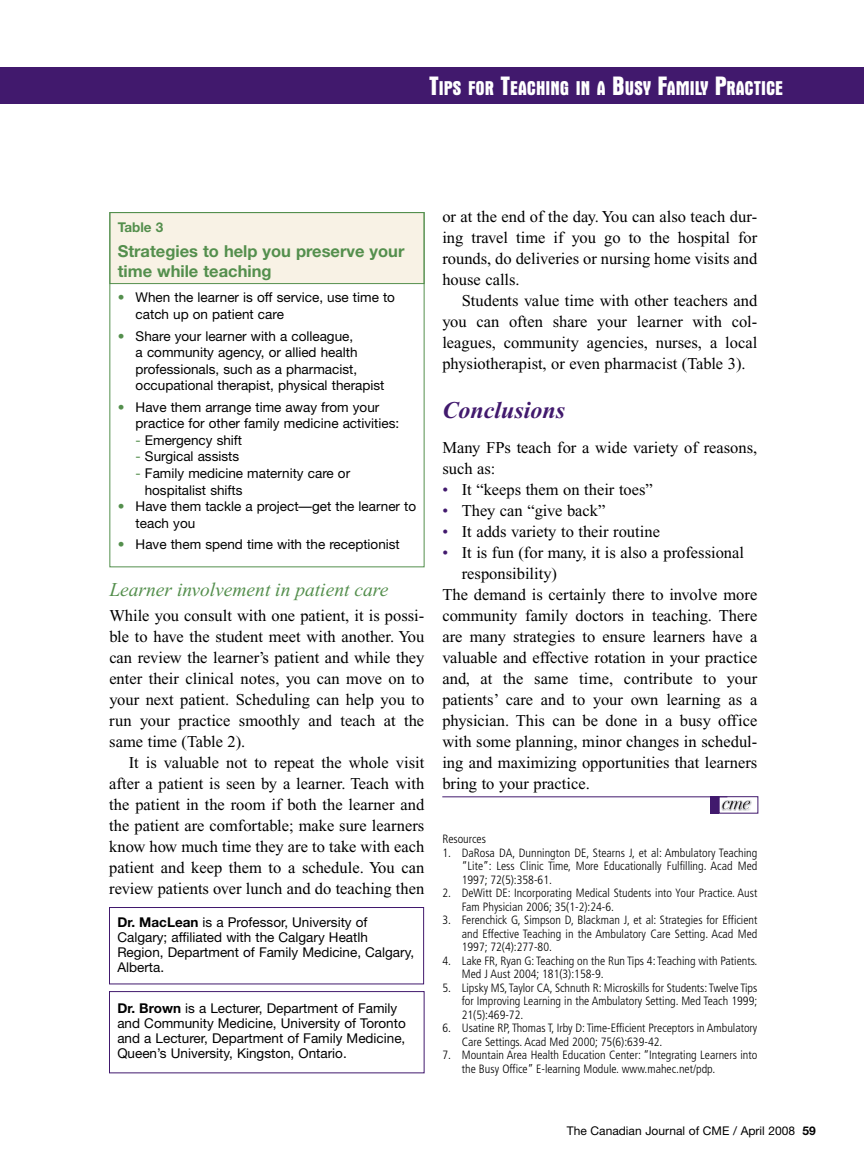
<style>
.page{position:relative;width:864px;height:1175px;background:#fff}
.page>*{position:absolute;margin:0;border:0;box-sizing:border-box;transform-origin:0 0}
.t1{font:italic 700 24px "Times New Roman";color:#41196d}
.t2{font:700 condensed 20.25px "Aurora BT";color:#fff}
.t3{font:italic 19.5px "Times New Roman";color:#548f4d}
.t4{font:16.5px/21px "Times New Roman";color:#000;text-align:justify}
.t5{font:700 16.5px/19.5px "Helvetica Neue";color:#548f4d}
.t6{font:13.5px/16.5px "Helvetica Neue";color:#000}
.t7{font:700 13.5px "Helvetica Neue";color:#548f4d}
.t8{font:300 condensed 12px/13.5px "Frutiger";color:#000}
.t9{font:12px "Helvetica Neue";color:#000}
.s1{font-size:27px}
.s2{color:#548f4d}
.s3{font-weight:700}
.s4{color:#41196d}
</style>
<div class="page">
<div style="left:0;top:68px;width:864px;height:36px;background:#41196d"></div>
<div style="left:109px;top:991px;width:315px;height:82px;border:1px solid #41196d"></div>
<div style="left:109px;top:907px;width:315px;height:77px;border:1px solid #41196d"></div>
<div style="left:110px;top:213px;width:314px;height:70px;background:#f8f2e5"></div>
<div style="left:109px;top:212px;width:315px;height:72px;border:1px solid #548f4d"></div>
<div style="left:719px;top:796px;width:39px;height:17px;border:1px solid #41196d"></div>
<img style="left:722px;top:800px;width:30px;height:10px">
<svg style="left:722px;top:801px;width:28px;height:8px"></svg>
<div style="left:711px;top:796px;width:8px;height:17px;background:#41196d"></div>
<hr style="left:442px;top:796px;width:285px;height:1px;background:#41196d">
<p class="t2" style="left:429px;top:76px;width:355px"><span class="s1">T</span>IPS FOR <span class="s1">T</span>EACHING IN A <span class="s1">B</span>USY <span class="s1">F</span>AMILY <span class="s1">P</span>RACTICE</p>
<p class="t2" style="left:757px;top:76px;width:27px">XXX</p>
<p class="t7" style="left:118px;top:222px;width:47px">Table 3</p>
<p class="t5" style="left:118px;top:243px;width:288px">Strategies to help you preserve your time while teaching</p>
<p class="t6" style="left:136px;top:290px;width:261px;text-indent:-18px"><span class="s2">•</span> When the learner is off service, use time to catch up on patient care</p>
<p class="t6" style="left:136px;top:329px;width:250px;text-indent:-18px"><span class="s2">•</span> Share your learner with a colleague,<br>a community agency, or allied health professionals, such as a pharmacist, occupational therapist, physical therapist</p>
<p class="t6" style="left:136px;top:400px;width:265px;text-indent:-18px"><span class="s2">•</span> Have them arrange time away from your practice for other family medicine activities:</p>
<p class="t6" style="left:136px;top:433px;width:108px"><span class="s2">-</span> Emergency shift</p>
<p class="t6" style="left:136px;top:450px;width:105px"><span class="s2">-</span> Surgical assists</p>
<p class="t6" style="left:145px;top:466px;width:207px;text-indent:-9px"><span class="s2">-</span> Family medicine maternity care or hospitalist shifts</p>
<p class="t6" style="left:136px;top:499px;width:282px;text-indent:-18px"><span class="s2">•</span> Have them tackle a project—get the learner to teach you</p>
<p class="t6" style="left:118px;top:537px;width:284px"><span class="s2">•</span> Have them spend time with the receptionist</p>
<p class="t3" style="left:109px;top:582px;width:280px">Learner involvement in patient care</p>
<p class="t4" style="left:109px;top:607px;width:316px">While you consult with one patient, it is possi&shy;ble to have the student meet with another. You can review the learner’s patient and while they enter their clinical notes, you can move on to your next patient. Scheduling can help you to run your practice smoothly and teach at the same time (Table 2).</p>
<p class="t4" style="left:109px;top:754px;width:316px;text-indent:19px">It is valuable not to repeat the whole visit after a patient is seen by a learner. Teach with the patient in the room if both the learner and the patient are comfortable; make sure learners know how much time they are to take with each patient and keep them to a schedule. You can review patients over lunch and do teaching then</p>
<p class="t6" style="left:117px;top:915px;width:298px;line-height:15px"><span class="s3">Dr. MacLean</span> is a Professor, University of Calgary; affiliated with the Calgary Heatlh Region, Department of Family Medicine, Calgary, Alberta.</p>
<p class="t6" style="left:117px;top:1002px;width:290px;line-height:15px"><span class="s3">Dr. Brown</span> is a Lecturer, Department of Family and Community Medicine, University of Toronto and a Lecturer, Department of Family Medicine, Queen’s University, Kingston, Ontario.</p>
<p class="t4" style="left:442px;top:208px;width:316px">or at the end of the day. You can also teach dur&shy;ing travel time if you go to the hospital for rounds, do deliveries or nursing home visits and house calls.</p>
<p class="t4" style="left:442px;top:292px;width:316px;text-indent:19px">Students value time with other teachers and you can often share your learner with col&shy;leagues, community agencies, nurses, a local physiotherapist, or even pharmacist (Table 3).</p>
<h1 class="t1" style="left:442px;top:402px;width:124px">Conclusions</h1>
<p class="t4" style="left:442px;top:439px;width:316px">Many FPs teach for a wide variety of reasons, such as:</p>
<p class="t4" style="left:442px;top:481px;width:212px"><span class="s4">•</span> It “keeps them on their toes”</p>
<p class="t4" style="left:442px;top:502px;width:165px"><span class="s4">•</span> They can “give back”</p>
<p class="t4" style="left:442px;top:523px;width:219px"><span class="s4">•</span> It adds variety to their routine</p>
<p class="t4" style="left:442px;top:544px;width:303px"><span class="s4">•</span> It is fun (for many, it is also a professional</p>
<p class="t4" style="left:462px;top:565px;width:97px">responsibility)</p>
<p class="t4" style="left:442px;top:586px;width:316px">The demand is certainly there to involve more</p>
<p class="t4" style="left:442px;top:607px;width:316px">community family doctors in teaching. There</p>
<p class="t4" style="left:442px;top:628px;width:316px">are many strategies to ensure learners have a</p>
<p class="t4" style="left:442px;top:649px;width:316px">valuable and effective rotation in your practice</p>
<p class="t4" style="left:442px;top:670px;width:316px">and, at the same time, contribute to your</p>
<p class="t4" style="left:442px;top:691px;width:316px">patients’ care and to your own learning as a</p>
<p class="t4" style="left:442px;top:712px;width:316px">physician. This can be done in a busy office</p>
<p class="t4" style="left:442px;top:733px;width:316px">with some planning, minor changes in schedul-</p>
<p class="t4" style="left:442px;top:754px;width:316px">ing and maximizing opportunities that learners</p>
<p class="t4" style="left:442px;top:775px;width:149px">bring to your practice.</p>
<p class="t8" style="left:442px;top:833px;width:45px">Resources</p>
<p class="t8" style="left:462px;top:847px;width:297px;text-align:justify;text-indent:-19px">1. DaRosa DA, Dunnington DE, Stearns J, et al: Ambulatory Teaching “Lite”: Less Clinic Time, More Educationally Fulfilling. Acad Med 1997; 72(5):358-61.</p>
<p class="t8" style="left:462px;top:887px;width:297px;text-indent:-19px">2. DeWitt DE: Incorporating Medical Students into Your Practice. Aust<br>Fam Physician 2006; 35(1-2):24-6.</p>
<p class="t8" style="left:462px;top:914px;width:297px;text-align:justify;text-indent:-19px">3. Ferenchick G, Simpson D, Blackman J, et al: Strategies for Efficient and Effective Teaching in the Ambulatory Care Setting. Acad Med 1997; 72(4):277-80.</p>
<p class="t8" style="left:462px;top:955px;width:297px;text-indent:-19px">4. Lake FR, Ryan G: Teaching on the Run Tips 4: Teaching with Patients.<br>Med J Aust 2004; 181(3):158-9.</p>
<p class="t8" style="left:462px;top:982px;width:297px;text-align:justify;text-indent:-19px">5. Lipsky MS, Taylor CA, Schnuth R: Microskills for Students: Twelve Tips for Improving Learning in the Ambulatory Setting. Med Teach 1999; 21(5):469-72.</p>
<p class="t8" style="left:462px;top:1022px;width:297px;text-indent:-19px">6. Usatine RP, Thomas T, Irby D: Time-Efficient Preceptors in Ambulatory<br>Care Settings. Acad Med 2000; 75(6):639-42.</p>
<p class="t8" style="left:462px;top:1049px;width:297px;text-indent:-19px">7. Mountain Area Health Education Center: “Integrating Learners into the Busy Office” E-learning Module. www.mahec.net/pdp.</p>
<p class="t9" style="left:567px;top:1126px;width:250px">The Canadian Journal of CME / April 2008 <span class="s3">59</span></p>
</div>
